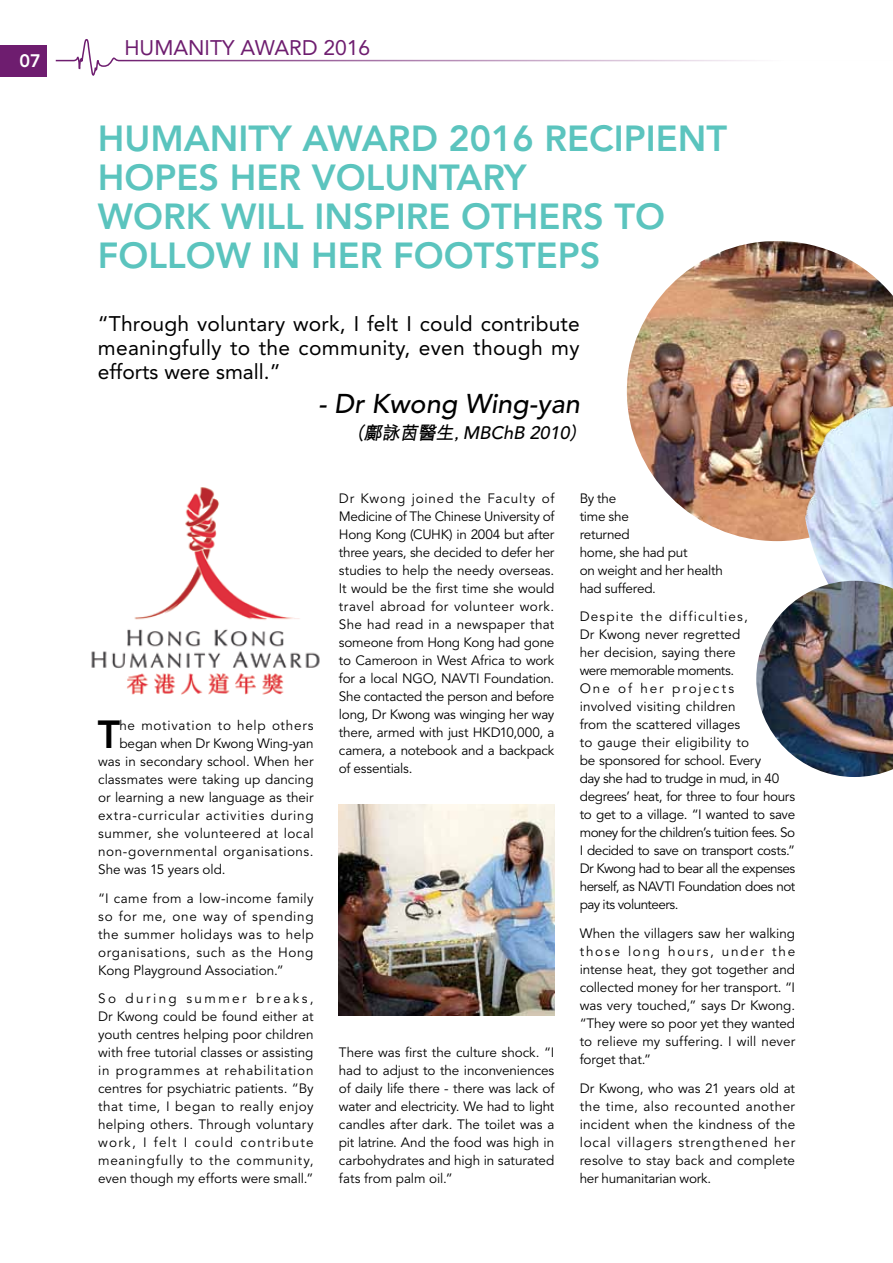
<style>
.page{position:relative;width:893px;height:1263px;background:#fff}
.page>*{position:absolute;margin:0;border:0;box-sizing:border-box;transform-origin:0 0}
.t1{font:800 38.85px "Avenir";color:#000}
.t2{font:800 36px/39px "Avenir";color:#5bc4be}
.t3{font:italic 500 27px "Avenir";color:#000}
.t4{font:21px/24px "Avenir";letter-spacing:.015em;color:#000;text-align:justify}
.t5{font:21px "Avenir";color:#6e1d6f}
.t6{font:italic 500 18px "Avenir";color:#000}
.t7{font:800 18px "Avenir";color:#fff}
.t8{font:13.5px/18px "Avenir";letter-spacing:-.005em;color:#000;text-align:justify}
.t9{font:13.5px/18px "Avenir";letter-spacing:-.025em;color:#000}
.t10{font:13.5px "Avenir";letter-spacing:.055em;color:#000}
.t11{font:13.5px "Avenir";letter-spacing:.035em;color:#000}
.t12{font:13.5px "Avenir";letter-spacing:.03em;color:#000}
.s1{font-family:"Xin Gothic";font-weight:400}
.s2{font-family:"Xin Gothic";font-weight:700}
</style>
<div class="page">
<img style="left:339px;top:804px;width:215px;height:211px">
<img style="left:91px;top:487px;width:229px;height:208px">
<img style="left:627px;top:241px;width:229px;height:300px">
<img style="left:801px;top:299px;width:55px;height:282px">
<img style="left:856px;top:263px;width:37px;height:318px">
<img style="left:756px;top:581px;width:137px;height:196px">
<div style="left:0;top:45px;width:47px;height:32px;background:#6e1d6f"></div>
<svg style="left:55px;top:39px;width:702px;height:37px"></svg>
<h3 class="t7" style="left:20px;top:50px;width:23px">07</h3>
<h3 class="t5" style="left:124px;top:35px;width:247px">HUMANITY AWARD 2016</h3>
<h2 class="t2" style="left:98px;top:119px;width:631px">HUMANITY AWARD 2016 RECIPIENT<br>HOPES HER VOLUNTARY<br>WORK WILL INSPIRE OTHERS TO<br>FOLLOW IN HER FOOTSTEPS</h2>
<h3 class="t4" style="left:98px;top:312px;width:483px">“Through voluntary work, I felt I could contribute meaningfully to the community, even though my efforts were small.”</h3>
<h3 class="t3" style="left:318px;top:388px;width:263px">- Dr Kwong Wing-yan</h3>
<h3 class="t6" style="left:355px;top:422px;width:229px"><span class="s1">（</span><span class="s2">鄺詠茵醫生</span><span class="s1">,</span>MBChB 2010<span class="s1">）</span></h3>
<h1 class="t1" style="left:98px;top:712px;width:24px">T</h1>
<p class="t10" style="left:119px;top:718px;width:196px">he motivation to help others</p>
<p class="t8" style="left:119px;top:735px;width:196px">began when Dr Kwong Wing-yan</p>
<p class="t8" style="left:98px;top:753px;width:217px">was in secondary school. When her</p>
<p class="t8" style="left:98px;top:771px;width:217px">classmates were taking up dancing</p>
<p class="t8" style="left:98px;top:789px;width:217px">or learning a new language as their</p>
<p class="t10" style="left:98px;top:808px;width:217px">extra-curricular activities during</p>
<p class="t12" style="left:98px;top:826px;width:217px">summer, she volunteered at local</p>
<p class="t11" style="left:98px;top:844px;width:217px">non-governmental organisations.</p>
<p class="t8" style="left:98px;top:861px;width:129px">She was 15 years old.</p>
<p class="t8" style="left:98px;top:889px;width:217px">“I came from a low-income family so for me, one way of spending the summer holidays was to help organisations, such as the Hong Kong Playground Association.”</p>
<p class="t8" style="left:98px;top:990px;width:217px">So during summer breaks, Dr Kwong could be found either at youth centres helping poor children with free tutorial classes or assisting in programmes at rehabilitation centres for psychiatric patients. “By that time, I began to really enjoy helping others. Through voluntary work, I felt I could contribute meaningfully to the community, even though my efforts were small.”</p>
<p class="t8" style="left:339px;top:489px;width:217px">Dr Kwong joined the Faculty of Medicine of The Chinese University of Hong Kong (CUHK) in 2004 but after three years, she decided to defer her studies to help the needy overseas.<br>It would be the first time she would travel abroad for volunteer work.<br>She had read in a newspaper that someone from Hong Kong had gone to Cameroon in West Africa to work for a local NGO, NAVTI Foundation.<br>She contacted the person and before long, Dr Kwong was winging her way there, armed with just HKD10,000, a camera, a notebook and a backpack of essentials.</p>
<p class="t8" style="left:339px;top:1043px;width:217px">There was first the culture shock. “I had to adjust to the inconveniences of daily life there - there was lack of water and electricity. We had to light candles after dark. The toilet was a pit latrine. And the food was high in carbohydrates and high in saturated fats from palm oil.”</p>
<p class="t8" style="left:580px;top:489px;width:145px;text-align:left">By the<br>time she<br>returned<br>home, she had put<br>on weight and her health had suffered.</p>
<p class="t9" style="left:580px;top:608px;width:217px">Despite the difficulties,<br>Dr Kwong never regretted<br>her decision, saying there<br>were memorable moments.<br>One of her projects<br>involved visiting children<br>from the scattered villages<br>to gauge their eligibility to<br>be sponsored for school. Every<br>day she had to trudge in mud, in 40 degrees’ heat, for three to four hours to get to a village. “I wanted to save money for the children’s tuition fees. So<br>I decided to save on transport costs.”<br>Dr Kwong had to bear all the expenses herself, as NAVTI Foundation does not pay its volunteers.</p>
<p class="t8" style="left:580px;top:925px;width:217px">When the villagers saw her walking those long hours, under the intense heat, they got together and collected money for her transport. “I was very touched,” says Dr Kwong. “They were so poor yet they wanted to relieve my suffering. I will never forget that.”</p>
<p class="t8" style="left:580px;top:1079px;width:217px">Dr Kwong, who was 21 years old at the time, also recounted another incident when the kindness of the local villagers strengthened her resolve to stay back and complete her humanitarian work.</p>
</div>
